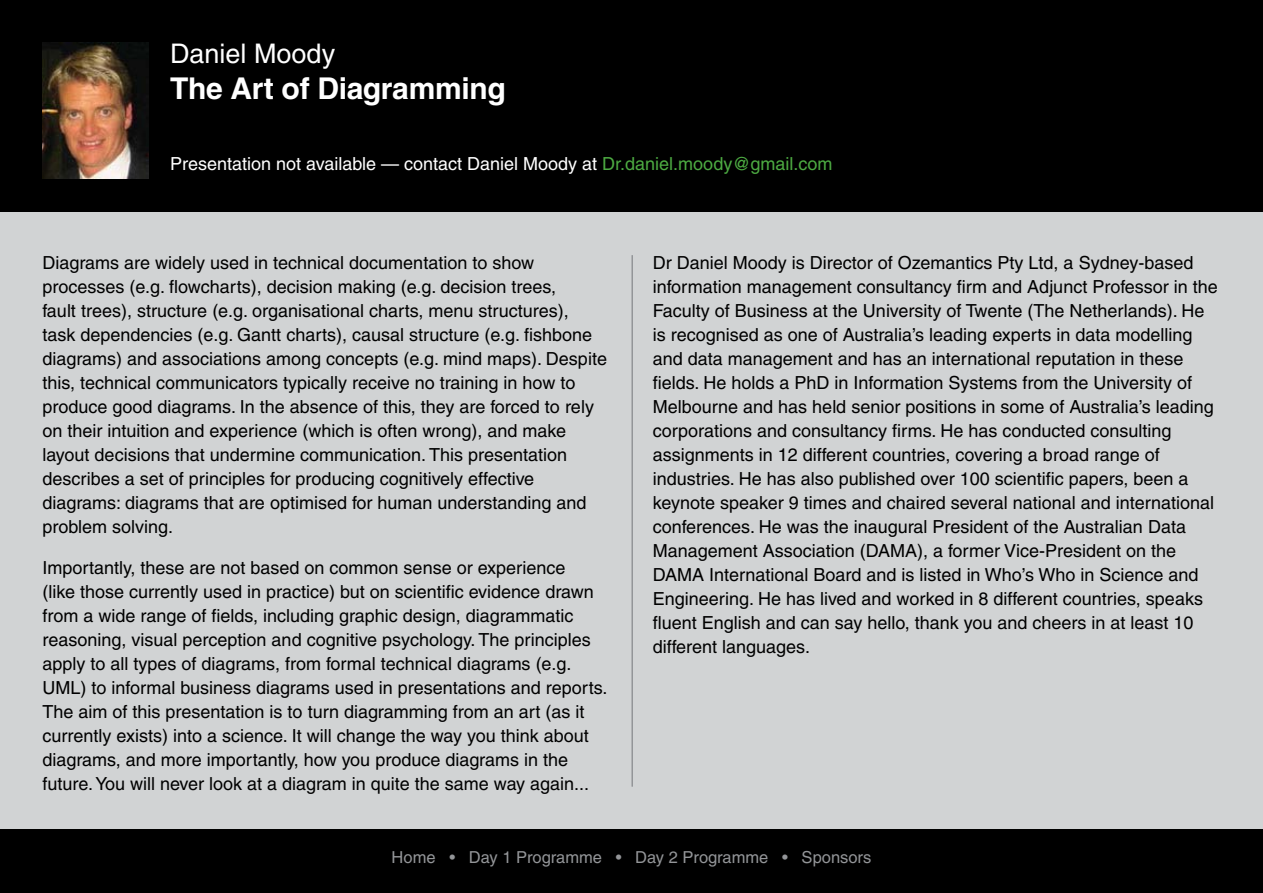
<style>
.page{position:relative;width:1263px;height:893px;background:#d1d3d4}
.page>*{position:absolute;margin:0;border:0;box-sizing:border-box;transform-origin:0 0}
.t1{font:700 30px "Helvetica";letter-spacing:-.01em;color:#fff}
.t2{font:27px "Helvetica";color:#fff}
.t3{font:18px/24px "Helvetica";color:#000}
.t4{font:18px "Helvetica";color:#fff}
.t5{font:16.5px "Helvetica";color:#939598}
.s1{color:#4daa42}
</style>
<div class="page">
<div style="left:0;top:0;width:1263px;height:212px;background:#000"></div>
<div style="left:0;top:829px;width:1263px;height:64px;background:#000"></div>
<hr style="left:631px;top:255px;width:2px;height:532px;background:#939598">
<img style="left:43px;top:43px;width:106px;height:135px">
<h2 class="t2" style="left:170px;top:38px;width:167px">Daniel Moody</h2>
<h1 class="t1" style="left:170px;top:71px;width:337px">The Art of Diagramming</h1>
<p class="t4" style="left:170px;top:153px;width:664px">Presentation not available — contact Daniel Moody at <span class="s1">Dr.daniel.moody@gmail.com</span></p>
<p class="t3" style="left:43px;top:251px;width:566px">Diagrams are widely used in technical documentation to show processes (e.g. flowcharts), decision making (e.g. decision trees,<br>fault trees), structure (e.g. organisational charts, menu structures),<br>task dependencies (e.g. Gantt charts), causal structure (e.g. fishbone diagrams) and associations among concepts (e.g. mind maps). Despite this, technical communicators typically receive no training in how to produce good diagrams. In the absence of this, they are forced to rely on their intuition and experience (which is often wrong), and make layout decisions that undermine communication. This presentation describes a set of principles for producing cognitively effective diagrams: diagrams that are optimised for human understanding and problem solving.</p>
<p class="t3" style="left:43px;top:556px;width:566px">Importantly, these are not based on common sense or experience<br>(like those currently used in practice) but on scientific evidence drawn from a wide range of fields, including graphic design, diagrammatic reasoning, visual perception and cognitive psychology. The principles apply to all types of diagrams, from formal technical diagrams (e.g.<br>UML) to informal business diagrams used in presentations and reports.<br>The aim of this presentation is to turn diagramming from an art (as it currently exists) into a science. It will change the way you think about diagrams, and more importantly, how you produce diagrams in the future. You will never look at a diagram in quite the same way again...</p>
<p class="t3" style="left:653px;top:251px;width:567px">Dr Daniel Moody is Director of Ozemantics Pty Ltd, a Sydney-based information management consultancy firm and Adjunct Professor in the Faculty of Business at the University of Twente (The Netherlands). He is recognised as one of Australia’s leading experts in data modelling and data management and has an international reputation in these fields. He holds a PhD in Information Systems from the University of Melbourne and has held senior positions in some of Australia’s leading corporations and consultancy firms. He has conducted consulting assignments in 12 different countries, covering a broad range of industries. He has also published over 100 scientific papers, been a keynote speaker 9 times and chaired several national and international conferences. He was the inaugural President of the Australian Data Management Association (DAMA), a former Vice-President on the DAMA International Board and is listed in Who’s Who in Science and Engineering. He has lived and worked in 8 different countries, speaks fluent English and can say hello, thank you and cheers in at least 10 different languages.</p>
<p class="t5" style="left:392px;top:848px;width:481px">Home • Day 1 Programme • Day 2 Programme • Sponsors</p>
</div>
